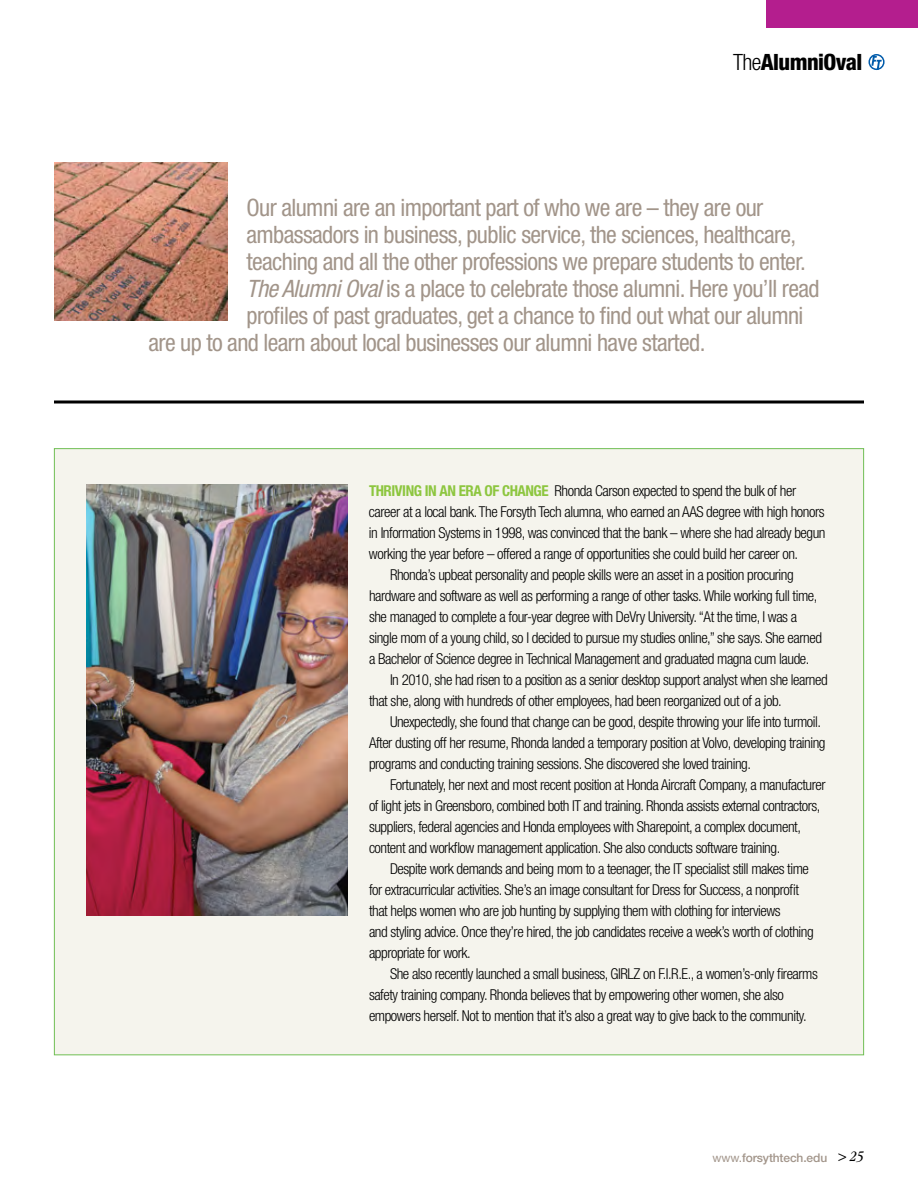
<style>
.page{position:relative;width:918px;height:1188px;background:#fff}
.page>*{position:absolute;margin:0;border:0;box-sizing:border-box;transform-origin:0 0}
.t1{font:condensed 24px "Helvetica Neue LT Std";letter-spacing:-.025em;color:#a2958a}
.t2{font:800 condensed 22.5px "Helvetica Neue LT Std";letter-spacing:-.025em;color:#000}
.t3{font:300 condensed 15px/21px "Helvetica Neue LT Std";letter-spacing:-.03em;color:#000}
.t4{font:italic condensed 15px "ITC Garamond Std";color:#000}
.t5{font:500 12px "Helvetica Neue LT Std";letter-spacing:-.01em;color:#a2958a}
.s1{font-weight:300}
.s2{font-style:italic}
.s3{font-weight:700;color:#8dc63f}
.s4{font-weight:400}
</style>
<div class="page">
<div style="left:54px;top:448px;width:810px;height:607px;background:#f5f4ed;border:1px solid #70bf54"></div>
<img style="left:54px;top:162px;width:173px;height:159px">
<div style="left:869px;top:54px;width:16px;height:16px;border:2px solid #005baa;border-radius:50%"></div>
<svg style="left:871px;top:56px;width:11px;height:14px"></svg>
<div style="left:767px;top:0;width:151px;height:27px;background:#b41e8e"></div>
<img style="left:86px;top:484px;width:262px;height:432px">
<svg style="left:54px;top:400px;width:810px;height:4px;background:#3f3f3f"></svg>
<p class="t2" style="left:733px;top:48px;width:131px"><span class="s1">The</span>AlumniOval</p>
<p class="t1" style="left:247px;top:194px;width:518px">Our alumni are an important part of who we are – they are our</p>
<p class="t1" style="left:247px;top:221px;width:551px">ambassadors in business, public service, the sciences, healthcare,</p>
<p class="t1" style="left:247px;top:248px;width:561px">teaching and all the other professions we prepare students to enter.</p>
<p class="t1" style="left:247px;top:275px;width:575px"><span class="s2">The Alumni Oval</span> is a place to celebrate those alumni. Here you’ll read</p>
<p class="t1" style="left:247px;top:302px;width:559px">profiles of past graduates, get a chance to find out what our alumni</p>
<p class="t1" style="left:148px;top:329px;width:559px">are up to and learn about local businesses our alumni have started.</p>
<p class="t3" style="left:369px;top:480px;width:458px"><span class="s3">THRIVING IN AN ERA OF CHANGE</span> Rhonda Carson expected to spend the bulk of her career at a local bank. The Forsyth Tech alumna, who earned an AAS degree with high honors in Information Systems in 1998, was convinced that the bank – where she had already begun working the year before – offered a range of opportunities she could build her career on.</p>
<p class="t3" style="left:369px;top:564px;width:455px;text-indent:21px">Rhonda’s upbeat personality and people skills were an asset in a position procuring hardware and software as well as performing a range of other tasks. While working full time, she managed to complete a four-year degree with DeVry University. “At the time, I was a single mom of a young child, so I decided to pursue my studies online,” she says. She earned a Bachelor of Science degree in Technical Management and graduated magna cum laude.</p>
<p class="t3" style="left:369px;top:669px;width:460px;text-indent:21px">In 2010, she had risen to a position as a senior desktop support analyst when she learned that she, along with hundreds of other employees, had been reorganized out of a job.</p>
<p class="t3" style="left:369px;top:711px;width:458px;text-indent:21px">Unexpectedly, she found that change can be good, despite throwing your life into turmoil.<br>After dusting off her resume, Rhonda landed a temporary position at Volvo, developing training programs and conducting training sessions. She discovered she loved training.</p>
<p class="t3" style="left:369px;top:774px;width:458px;text-indent:21px">Fortunately, her next and most recent position at Honda Aircraft Company, a manufacturer of light jets in Greensboro, combined both IT and training. Rhonda assists external contractors, suppliers, federal agencies and Honda employees with Sharepoint, a complex document, content and workflow management application. She also conducts software training.</p>
<p class="t3" style="left:390px;top:858px;width:420px">Despite work demands and being mom to a teenager, the IT specialist still makes time</p>
<p class="t3" style="left:369px;top:879px;width:431px">for extracurricular activities. She’s an image consultant for Dress for Success, a nonprofit</p>
<p class="t3" style="left:369px;top:900px;width:413px">that helps women who are job hunting by supplying them with clothing for interviews</p>
<p class="t3" style="left:369px;top:921px;width:446px">and styling advice. Once they’re hired, the job candidates receive a week’s worth of clothing appropriate for work.</p>
<p class="t3" style="left:369px;top:963px;width:450px;text-indent:21px">She also recently launched a small business, GIRLZ on F.I.R.E., a women’s-only firearms safety training company. Rhonda believes that by empowering other women, she also</p>
<p class="t3" style="left:369px;top:1005px;width:439px">empowers herself. Not to mention that it’s also a great way to give back to the community.</p>
<p class="t5" style="left:713px;top:1151px;width:116px"><span class="s4">www.</span>forsythtech.edu</p>
<p class="t4" style="left:838px;top:1148px;width:28px">&gt; 25</p>
</div>
